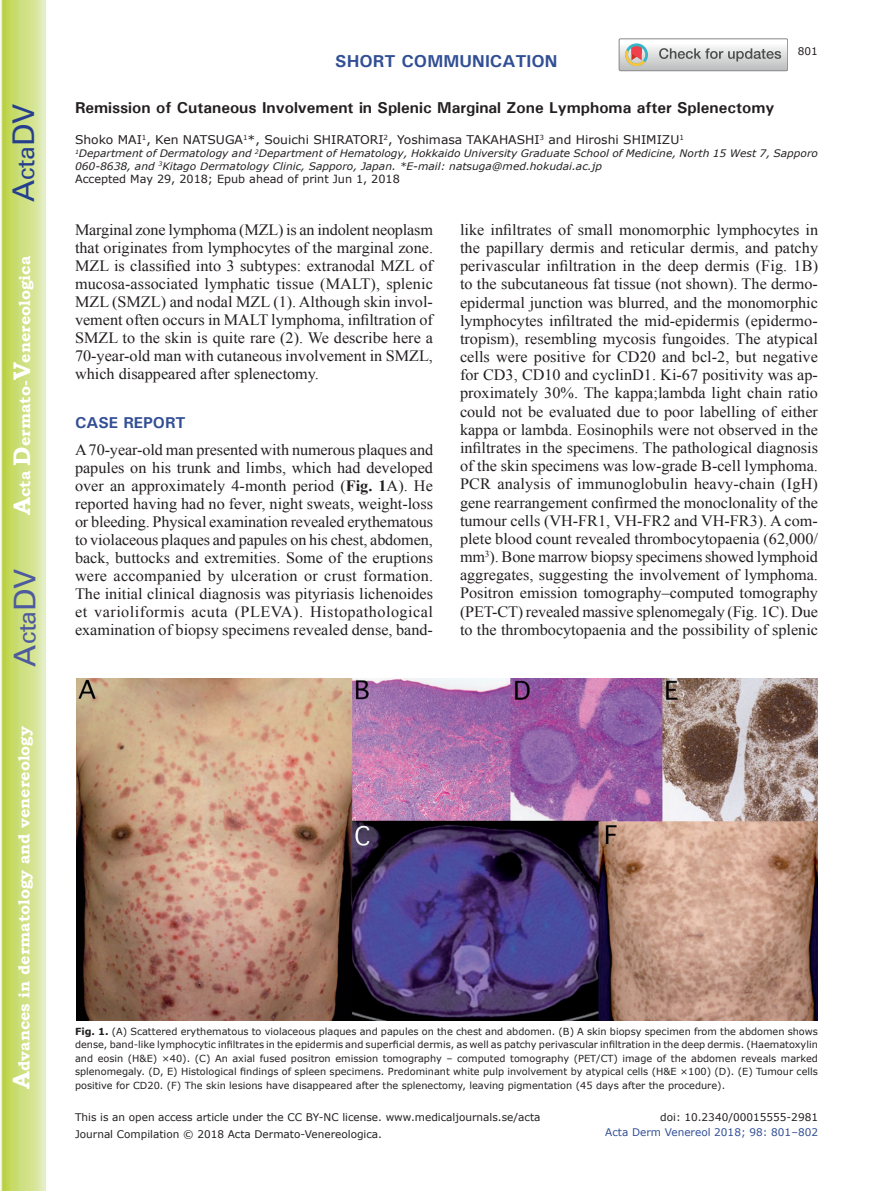
<style>
.page{position:relative;width:893px;height:1191px;background:#fff}
.page>*{position:absolute;margin:0;border:0;box-sizing:border-box;transform-origin:0 0}
.t1{font:30px "Univers";color:#4d5a9e}
.t2{font:30px "Univers";color:#253f8e}
.t3{font:700 17.25px "Univers";color:#324f95}
.t4{font:15.75px/18.1px "Times New Roman";color:#231f20;text-align:justify}
.t5{font:700 15.75px "Univers";color:#231f20}
.t6{font:700 15.75px "Bookman Old Style";color:#fff}
.t7{font:700 15.75px "Univers";color:#324f95}
.t8{font:12px "Verdana";color:#231f20}
.t9{font:11.25px "Verdana";color:#231f20}
.t10{font:10.5px/16.8px "Verdana";color:#231f20}
.t11{font:10.5px "Verdana";color:#324f95}
.t12{font:italic 10.35px/12.8px "Verdana";color:#231f20}
.t13{font:9.75px/13.5px "Verdana";color:#231f20;text-align:justify}
.s1{font-size:24px}
.s2{font-weight:700}
</style>
<div class="page">
<svg style="left:1px;top:0;width:45px;height:1191px;background:#cfe084"></svg>
<svg style="left:619px;top:39px;width:169px;height:32px"></svg>
<img style="left:76px;top:678px;width:742px;height:342px">
<h1 class="t2" style="left:6px;top:202px;width:100px;rotate:-90deg">A<span class="s1">cta</span>DV</h1>
<p class="t6" style="left:15px;top:515px;width:260px;rotate:-90deg"><span class="s1">A</span>cta <span class="s1">D</span>ermato-<span class="s1">V</span>enereologica</p>
<h1 class="t1" style="left:7px;top:666px;width:100px;rotate:-90deg">A<span class="s1">cta</span>DV</h1>
<p class="t6" style="left:15px;top:1088px;width:364px;rotate:-90deg"><span class="s1">A</span>dvances in dermatology and venereology</p>
<p class="t3" style="left:335px;top:50px;width:224px">SHORT COMMUNICATION</p>
<p class="t10" style="left:798px;top:42px;width:22px">801</p>
<p class="t5" style="left:75px;top:97px;width:701px">Remission of Cutaneous Involvement in Splenic Marginal Zone Lymphoma after Splenectomy</p>
<p class="t8" style="left:75px;top:132px;width:610px">Shoko MAI<sup>1</sup>, Ken NATSUGA<sup>1</sup>*, Souichi SHIRATORI<sup>2</sup>, Yoshimasa TAKAHASHI<sup>3</sup> and Hiroshi SHIMIZU<sup>1</sup></p>
<p class="t12" style="left:75px;top:147px;width:744px"><sup>1</sup>Department of Dermatology and <sup>2</sup>Department of Hematology, Hokkaido University Graduate School of Medicine, North 15 West 7, Sapporo<br>060-8638, and <sup>3</sup>Kitago Dermatology Clinic, Sapporo, Japan. *E-mail: natsuga@med.hokudai.ac.jp</p>
<p class="t9" style="left:75px;top:172px;width:326px">Accepted May 29, 2018; Epub ahead of print Jun 1, 2018</p>
<p class="t4" style="left:75px;top:220px;width:360px">Marginal zone lymphoma (MZL) is an indolent neoplasm that originates from lymphocytes of the marginal zone.<br>MZL is classified into 3 subtypes: extranodal MZL of mucosa-associated lymphatic tissue (MALT), splenic MZL (SMZL) and nodal MZL (1). Although skin invol&shy;vement often occurs in MALT lymphoma, infiltration of SMZL to the skin is quite rare (2). We describe here a 70-year-old man with cutaneous involvement in SMZL, which disappeared after splenectomy.</p>
<p class="t7" style="left:75px;top:412px;width:112px">CASE REPORT</p>
<p class="t4" style="left:75px;top:440px;width:360px">A 70-year-old man presented with numerous plaques and papules on his trunk and limbs, which had developed over an approximately 4-month period (<span class="s2">Fig. 1</span>A). He reported having had no fever, night sweats, weight-loss or bleeding. Physical examination revealed erythematous to violaceous plaques and papules on his chest, abdomen, back, buttocks and extremities. Some of the eruptions were accompanied by ulceration or crust formation.<br>The initial clinical diagnosis was pityriasis lichenoides et varioliformis acuta (PLEVA). Histopathological examination of biopsy specimens revealed dense, band-</p>
<p class="t4" style="left:460px;top:220px;width:360px">like infiltrates of small monomorphic lymphocytes in the papillary dermis and reticular dermis, and patchy perivascular infiltration in the deep dermis (Fig. 1B) to the subcutaneous fat tissue (not shown). The dermo&shy;epidermal junction was blurred, and the monomorphic lymphocytes infiltrated the mid-epidermis (epidermo&shy;tropism), resembling mycosis fungoides. The atypical cells were positive for CD20 and bcl-2, but negative for CD3, CD10 and cyclinD1. Ki-67 positivity was ap&shy;proximately 30%. The kappa;lambda light chain ratio could not be evaluated due to poor labelling of either kappa or lambda. Eosinophils were not observed in the infiltrates in the specimens. The pathological diagnosis of the skin specimens was low-grade B-cell lymphoma.<br>PCR analysis of immunoglobulin heavy-chain (IgH) gene rearrangement confirmed the monoclonality of the tumour cells (VH-FR1, VH-FR2 and VH-FR3). A com&shy;plete blood count revealed thrombocytopaenia (62,000/ mm<sup>3</sup>). Bone marrow biopsy specimens showed lymphoid aggregates, suggesting the involvement of lymphoma.<br>Positron emission tomography–computed tomography (PET-CT) revealed massive splenomegaly (Fig. 1C). Due to the thrombocytopaenia and the possibility of splenic</p>
<p class="t13" style="left:75px;top:1024px;width:744px"><span class="s2">Fig. 1.</span> (A) Scattered erythematous to violaceous plaques and papules on the chest and abdomen. (B) A skin biopsy specimen from the abdomen shows dense, band-like lymphocytic infiltrates in the epidermis and superficial dermis, as well as patchy perivascular infiltration in the deep dermis. (Haematoxylin and eosin (H&amp;E) ×40). (C) An axial fused positron emission tomography – computed tomography (PET/CT) image of the abdomen reveals marked splenomegaly. (D, E) Histological findings of spleen specimens. Predominant white pulp involvement by atypical cells (H&amp;E ×100) (D). (E) Tumour cells positive for CD20. (F) The skin lesions have disappeared after the splenectomy, leaving pigmentation (45 days after the procedure).</p>
<p class="t10" style="left:75px;top:1108px;width:467px">This is an open access article under the CC BY-NC license. www.medicaljournals.se/acta<br>Journal Compilation © 2018 Acta Dermato-Venereologica.</p>
<p class="t10" style="left:660px;top:1108px;width:159px">doi: 10.2340/00015555-2981</p>
<p class="t11" style="left:605px;top:1125px;width:214px">Acta Derm Venereol 2018; 98: 801–802</p>
</div>
